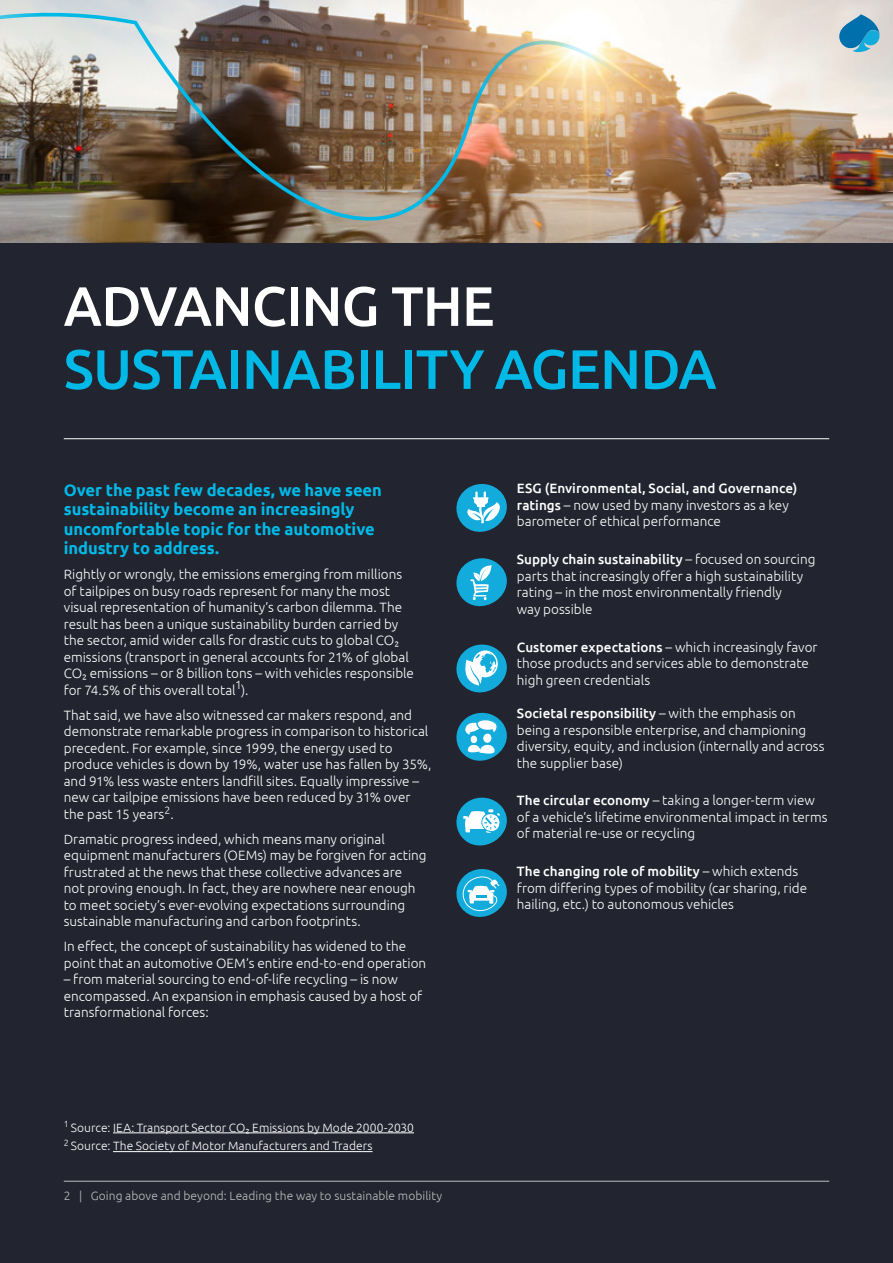
<style>
.page{position:relative;width:893px;height:1263px;background:#22242f}
.page>*{position:absolute;margin:0;border:0;box-sizing:border-box;transform-origin:0 0}
.t1{font:500 55.5px "Ubuntu";letter-spacing:-.01em;color:#00b9e7}
.t2{font:500 55.5px "Ubuntu";letter-spacing:-.015em;color:#fff}
.t3{font:700 16.5px/19.5px "Ubuntu";letter-spacing:-.005em;color:#00b9e7}
.t4{font:300 13.5px/16.5px "Ubuntu";color:#fff}
.t5{font:300 12px/18.8px "Ubuntu";letter-spacing:.005em;color:#fff}
.t6{font:300 12px "Ubuntu";letter-spacing:.005em;color:#bcbec0}
.s1{font-weight:500}
</style>
<div class="page">
<hr style="left:113px;top:1132px;width:301px;height:1px;background:#fff">
<hr style="left:113px;top:1151px;width:260px;height:1px;background:#fff">
<hr style="left:64px;top:438px;width:765px;height:1px;background:#fff">
<hr style="left:64px;top:1181px;width:765px;height:1px;background:#bcbec0">
<img style="left:0;top:0;width:893px;height:242px">
<img style="left:0;top:12px;width:684px;height:209px">
<svg style="left:839px;top:14px;width:40px;height:38px;background:#4f9ec2"></svg>
<svg style="left:456px;top:558px;width:51px;height:48px"></svg>
<svg style="left:456px;top:797px;width:51px;height:48px"></svg>
<svg style="left:456px;top:644px;width:51px;height:48px"></svg>
<svg style="left:456px;top:869px;width:51px;height:48px"></svg>
<svg style="left:456px;top:712px;width:51px;height:49px"></svg>
<svg style="left:456px;top:484px;width:51px;height:48px"></svg>
<h1 class="t2" style="left:64px;top:271px;width:432px">ADVANCING THE</h1>
<h1 class="t1" style="left:64px;top:334px;width:654px">SUSTAINABILITY AGENDA</h1>
<p class="t3" style="left:64px;top:480px;width:320px">Over the past few decades, we have seen sustainability become an increasingly uncomfortable topic for the automotive industry to address.</p>
<p class="t4" style="left:64px;top:566px;width:352px">Rightly or wrongly, the emissions emerging from millions of tailpipes on busy roads represent for many the most visual representation of humanity’s carbon dilemma. The result has been a unique sustainability burden carried by the sector, amid wider calls for drastic cuts to global CO2 emissions (transport in general accounts for 21% of global CO2 emissions – or 8 billion tons – with vehicles responsible for 74.5% of this overall total<sup>1</sup>).</p>
<p class="t4" style="left:64px;top:706px;width:369px">That said, we have also witnessed car makers respond, and demonstrate remarkable progress in comparison to historical precedent. For example, since 1999, the energy used to produce vehicles is down by 19%, water use has fallen by 35%, and 91% less waste enters landfill sites. Equally impressive – new car tailpipe emissions have been reduced by 31% over the past 15 years<sup>2</sup>.</p>
<p class="t4" style="left:64px;top:830px;width:364px">Dramatic progress indeed, which means many original equipment manufacturers (OEMs) may be forgiven for acting frustrated at the news that these collective advances are<br>not proving enough. In fact, they are nowhere near enough to meet society’s ever-evolving expectations surrounding sustainable manufacturing and carbon footprints.</p>
<p class="t4" style="left:64px;top:938px;width:364px">In effect, the concept of sustainability has widened to the point that an automotive OEM’s entire end-to-end operation</p>
<p class="t4" style="left:64px;top:971px;width:360px">– from material sourcing to end-of-life recycling – is now encompassed. An expansion in emphasis caused by a host of transformational forces:</p>
<p class="t5" style="left:64px;top:1118px;width:352px"><sup>1</sup> Source: IEA: Transport Sector CO2 Emissions by Mode 2000-2030<br><sup>2</sup> Source: The Society of Motor Manufacturers and Traders</p>
<p class="t6" style="left:64px;top:1188px;width:380px">2 | Going above and beyond: Leading the way to sustainable mobility</p>
<p class="t4" style="left:517px;top:480px;width:282px"><span class="s1">ESG (Environmental, Social, and Governance) ratings</span> – now used by many investors as a key barometer of ethical performance</p>
<p class="t4" style="left:517px;top:551px;width:300px"><span class="s1">Supply chain sustainability</span> – focused on sourcing parts that increasingly offer a high sustainability rating – in the most environmentally friendly<br>way possible</p>
<p class="t4" style="left:517px;top:638px;width:302px"><span class="s1">Customer expectations</span> – which increasingly favor those products and services able to demonstrate high green credentials</p>
<p class="t4" style="left:517px;top:705px;width:309px"><span class="s1">Societal responsibility</span> – with the emphasis on being a responsible enterprise, and championing diversity, equity, and inclusion (internally and across the supplier base)</p>
<p class="t4" style="left:517px;top:792px;width:312px"><span class="s1">The circular economy</span> – taking a longer-term view of a vehicle’s lifetime environmental impact in terms of material re-use or recycling</p>
<p class="t4" style="left:517px;top:863px;width:292px"><span class="s1">The changing role of mobility</span> – which extends from differing types of mobility (car sharing, ride hailing, etc.) to autonomous vehicles</p>
</div>
